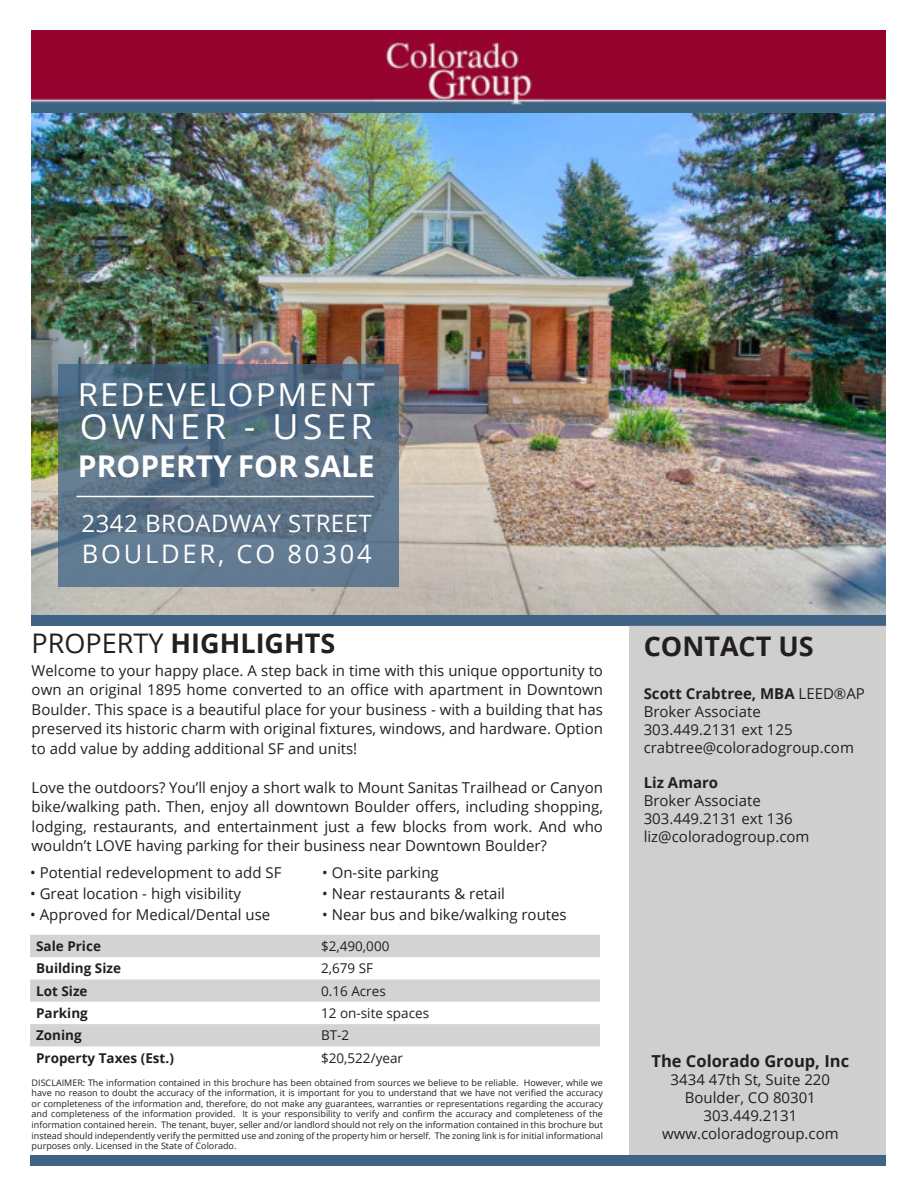
<style>
.page{position:relative;width:918px;height:1188px;background:#fff}
.page>*{position:absolute;margin:0;border:0;box-sizing:border-box;transform-origin:0 0}
.t1{font:34.5px "Open Sans";letter-spacing:.11em;color:#fff;scale:1.04 1}
.t2{font:31.65px "Open Sans";letter-spacing:.06em;color:#fff;scale:1.04 1}
.t3{font:700 30px "Open Sans";color:#fff}
.t4{font:700 27px "Open Sans";color:#231f20}
.t5{font:25.5px "Open Sans";letter-spacing:.11em;color:#fff}
.t6{font:24px "Open Sans";letter-spacing:.02em;color:#fff}
.t7{font:700 16.5px "Open Sans";color:#231f20}
.t8{font:15px/18px "Open Sans";color:#231f20;text-align:justify}
.t9{font:700 15px "Open Sans";color:#231f20}
.t10{font:700 13.5px "Open Sans";color:#231f20}
.t11{font:13.5px "Open Sans";color:#231f20}
.t12{font:9px/10.5px "Open Sans";color:#231f20;text-align:justify}
.s1{font-weight:400}
.s2{font-weight:700}
</style>
<div class="page">
<img style="left:31px;top:31px;width:855px;height:585px">
<div style="left:31px;top:616px;width:855px;height:10px;background:#3e6385"></div>
<div style="left:629px;top:626px;width:257px;height:535px;background:#cfcfd0"></div>
<svg style="left:59px;top:364px;width:340px;height:223px;background:#597186"></svg>
<div style="left:30px;top:1155px;width:856px;height:10px;background:#3e6385"></div>
<hr style="left:76px;top:496px;width:298px;height:1px;background:#fff">
<div style="left:30px;top:935px;width:570px;height:22px;background:#d3d3d3"></div>
<svg style="left:30px;top:979px;width:570px;height:68px"></svg>
<h2 class="t2" style="left:78px;top:382px;width:287px">REDEVELOPMENT</h2>
<h1 class="t1" style="left:80px;top:413px;width:283px">OWNER - USER</h1>
<h3 class="t3" style="left:78px;top:455px;width:298px">PROPERTY FOR SALE</h3>
<h3 class="t6" style="left:82px;top:514px;width:292px">2342 BROADWAY STREET</h3>
<h3 class="t5" style="left:82px;top:544px;width:291px">BOULDER, CO 80304</h3>
<h3 class="t4" style="left:32px;top:632px;width:305px"><span class="s1">PROPERTY</span> HIGHLIGHTS</h3>
<h3 class="t4" style="left:644px;top:636px;width:172px">CONTACT US</h3>
<p class="t8" style="left:32px;top:662px;width:573px;line-height:19.5px">Welcome to your happy place. A step back in time with this unique opportunity to own an original 1895 home converted to an office with apartment in Downtown Boulder. This space is a beautiful place for your business - with a building that has preserved its historic charm with original fixtures, windows, and hardware. Option to add value by adding additional SF and units!</p>
<p class="t8" style="left:32px;top:779px;width:573px;line-height:19.5px">Love the outdoors? You’ll enjoy a short walk to Mount Sanitas Trailhead or Canyon bike/walking path. Then, enjoy all downtown Boulder offers, including shopping, lodging, restaurants, and entertainment just a few blocks from work. And who wouldn’t LOVE having parking for their business near Downtown Boulder?</p>
<p class="t8" style="left:30px;top:865px;width:253px">• Potential redevelopment to add SF</p>
<p class="t8" style="left:30px;top:886px;width:212px">• Great location - high visibility</p>
<p class="t8" style="left:30px;top:907px;width:242px">• Approved for Medical/Dental use</p>
<p class="t8" style="left:322px;top:865px;width:118px">• On-site parking</p>
<p class="t8" style="left:322px;top:886px;width:184px">• Near restaurants &amp; retail</p>
<p class="t8" style="left:322px;top:907px;width:246px">• Near bus and bike/walking routes</p>
<p class="t10" style="left:36px;top:941px;width:66px">Sale Price</p>
<p class="t11" style="left:321px;top:941px;width:70px">$2,490,000</p>
<p class="t10" style="left:36px;top:963px;width:86px">Building Size</p>
<p class="t11" style="left:321px;top:959px;width:54px">2,679 SF</p>
<p class="t10" style="left:36px;top:986px;width:53px">Lot Size</p>
<p class="t11" style="left:321px;top:982px;width:66px">0.16 Acres</p>
<p class="t10" style="left:36px;top:1008px;width:53px">Parking</p>
<p class="t11" style="left:321px;top:1008px;width:110px">12 on-site spaces</p>
<p class="t10" style="left:36px;top:1030px;width:47px">Zoning</p>
<p class="t11" style="left:321px;top:1030px;width:30px">BT-2</p>
<p class="t10" style="left:36px;top:1053px;width:139px">Property Taxes (Est.)</p>
<p class="t11" style="left:321px;top:1052px;width:83px">$20,522/year</p>
<p class="t12" style="left:32px;top:1078px;width:573px">DISCLAIMER: The information contained in this brochure has been obtained from sources we believe to be reliable. However, while we have no reason to doubt the accuracy of the information, it is important for you to understand that we have not verified the accuracy or completeness of the information and, therefore, do not make any guarantees, warranties or representations regarding the accuracy and completeness of the information provided. It is your responsibility to verify and confirm the accuracy and completeness of the information contained herein. The tenant, buyer, seller and/or landlord should not rely on the information contained in this brochure but instead should independently verify the permitted use and zoning of the property him or herself. The zoning link is for initial informational purposes only. Licensed in the State of Colorado.</p>
<p class="t8" style="left:644px;top:686px;width:223px;text-align:left"><span class="s2">Scott Crabtree, MBA</span> LEED®AP<br>Broker Associate<br>303.449.2131 ext 125 crabtree@coloradogroup.com</p>
<p class="t9" style="left:644px;top:776px;width:76px">Liz Amaro</p>
<p class="t8" style="left:644px;top:793px;width:167px;text-align:left">Broker Associate<br>303.449.2131 ext 136 liz@coloradogroup.com</p>
<p class="t7" style="left:652px;top:1054px;width:199px">The Colorado Group, Inc</p>
<p class="t8" style="left:662px;top:1072px;width:178px;text-align:center">3434 47th St, Suite 220<br>Boulder, CO 80301<br>303.449.2131 www.coloradogroup.com</p>
</div>
